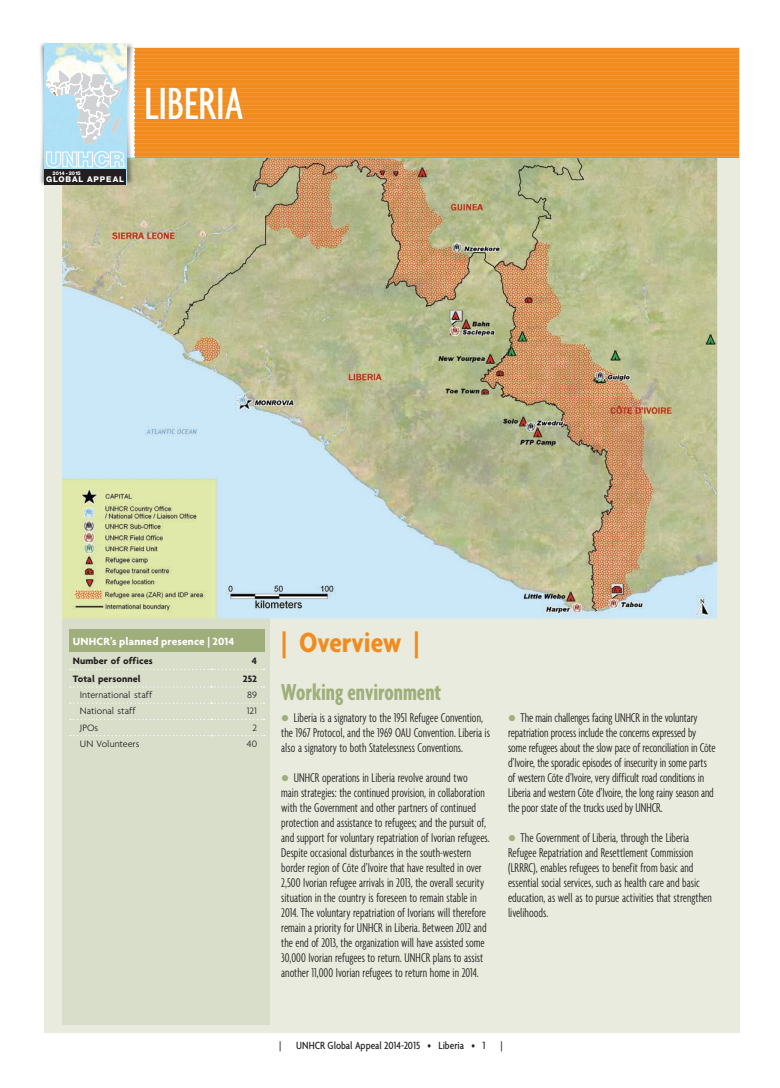
<style>
.page{position:relative;width:780px;height:1088px;background:#fff}
.page>*{position:absolute;margin:0;border:0;box-sizing:border-box;transform-origin:0 0}
.t1{font:500 extra-condensed 48.75px "Agenda";color:#fff}
.t2{font:700 condensed 30px "Agenda";color:#f28b1d}
.t3{font:700 extra-condensed 25px "Agenda";color:#9fae7a}
.t4{font:300 extra-condensed 13.75px/15px "Agenda";letter-spacing:-.005em;color:#231f20}
.t5{font:500 condensed 11.25px "Agenda";letter-spacing:-.005em;color:#231f20}
.t6{font:700 11.25px "Agenda";letter-spacing:.015em;color:#fff}
.t7{font:300 10px "Agenda";color:#231f20}
.t8{font:700 10px "Agenda";letter-spacing:.005em;color:#231f20}
.t9{font:800 7.88px "Helvetica Neue";letter-spacing:.1em;color:#fff}
.t10{font:800 5px "Helvetica Neue";letter-spacing:-.02em;color:#fff}
.s1{color:#9fae7a}
</style>
<div class="page">
<div style="left:44px;top:48px;width:695px;height:985px;background:#e8ebdd"></div>
<div style="left:62px;top:590px;width:208px;height:435px;background:#d8dec9"></div>
<img style="left:62px;top:182px;width:655px;height:436px">
<img style="left:40px;top:43px;width:4px;height:142px">
<img style="left:122px;top:182px;width:12px;height:4px">
<div style="left:44px;top:169px;width:82px;height:15px;background:#231f20"></div>
<svg style="left:44px;top:43px;width:695px;height:139px;background:#e3a051"></svg>
<div style="left:69px;top:629px;width:195px;height:23px;background:#9fae7a"></div>
<svg style="left:70px;top:669px;width:194px;height:1px"></svg>
<svg style="left:70px;top:686px;width:194px;height:1px"></svg>
<svg style="left:70px;top:702px;width:194px;height:2px"></svg>
<svg style="left:70px;top:719px;width:194px;height:1px"></svg>
<svg style="left:70px;top:735px;width:194px;height:1px"></svg>
<p class="t10" style="left:53px;top:170px;width:30px">2014 - 2015</p>
<p class="t9" style="left:46px;top:174px;width:79px">GLOBAL APPEAL</p>
<h1 class="t1" style="left:144px;top:77px;width:101px">LIBERIA</h1>
<p class="t6" style="left:73px;top:634px;width:163px">UNHCR’s planned presence | 2014</p>
<p class="t8" style="left:73px;top:655px;width:81px">Number of offices</p>
<p class="t8" style="left:252px;top:655px;width:7px">4</p>
<p class="t8" style="left:73px;top:673px;width:69px">Total personnel</p>
<p class="t8" style="left:243px;top:673px;width:16px">252</p>
<p class="t7" style="left:80px;top:689px;width:74px">International staff</p>
<p class="t7" style="left:247px;top:689px;width:11px">89</p>
<p class="t7" style="left:80px;top:705px;width:57px">National staff</p>
<p class="t7" style="left:247px;top:705px;width:12px">121</p>
<p class="t7" style="left:80px;top:721px;width:20px">JPOs</p>
<p class="t7" style="left:252px;top:721px;width:6px">2</p>
<p class="t7" style="left:80px;top:738px;width:61px">UN Volunteers</p>
<p class="t7" style="left:247px;top:738px;width:12px">40</p>
<h2 class="t2" style="left:281px;top:625px;width:140px">| Overview |</h2>
<h3 class="t3" style="left:281px;top:678px;width:161px">Working environment</h3>
<p class="t4" style="left:281px;top:710px;width:210px"><span class="s1">●</span> Liberia is a signatory to the 1951 Refugee Convention, the 1967 Protocol, and the 1969 OAU Convention. Liberia is also a signatory to both Statelessness Conventions.</p>
<p class="t4" style="left:281px;top:770px;width:210px"><span class="s1">●</span> UNHCR operations in Liberia revolve around two<br>main strategies: the continued provision, in collaboration with the Government and other partners of continued protection and assistance to refugees; and the pursuit of, and support for voluntary repatriation of Ivorian refugees.<br>Despite occasional disturbances in the south-western border region of Côte d’Ivoire that have resulted in over 2,500 Ivorian refugee arrivals in 2013, the overall security situation in the country is foreseen to remain stable in 2014. The voluntary repatriation of Ivorians will therefore remain a priority for UNHCR in Liberia. Between 2012 and the end of 2013, the organization will have assisted some 30,000 Ivorian refugees to return. UNHCR plans to assist another 11,000 Ivorian refugees to return home in 2014.</p>
<p class="t4" style="left:508px;top:710px;width:209px"><span class="s1">●</span> The main challenges facing UNHCR in the voluntary repatriation process include the concerns expressed by some refugees about the slow pace of reconciliation in Côte d’Ivoire, the sporadic episodes of insecurity in some parts of western Côte d’Ivoire, very difficult road conditions in Liberia and western Côte d’Ivoire, the long rainy season and the poor state of the trucks used by UNHCR.</p>
<p class="t4" style="left:508px;top:830px;width:205px"><span class="s1">●</span> The Government of Liberia, through the Liberia Refugee Repatriation and Resettlement Commission (LRRRC), enables refugees to benefit from basic and essential social services, such as health care and basic education, as well as to pursue activities that strengthen livelihoods.</p>
<p class="t5" style="left:279px;top:1039px;width:4px">|</p>
<p class="t5" style="left:296px;top:1039px;width:191px">UNHCR Global Appeal 2014-2015 • Liberia • 1</p>
<p class="t5" style="left:500px;top:1039px;width:4px">|</p>
</div>
